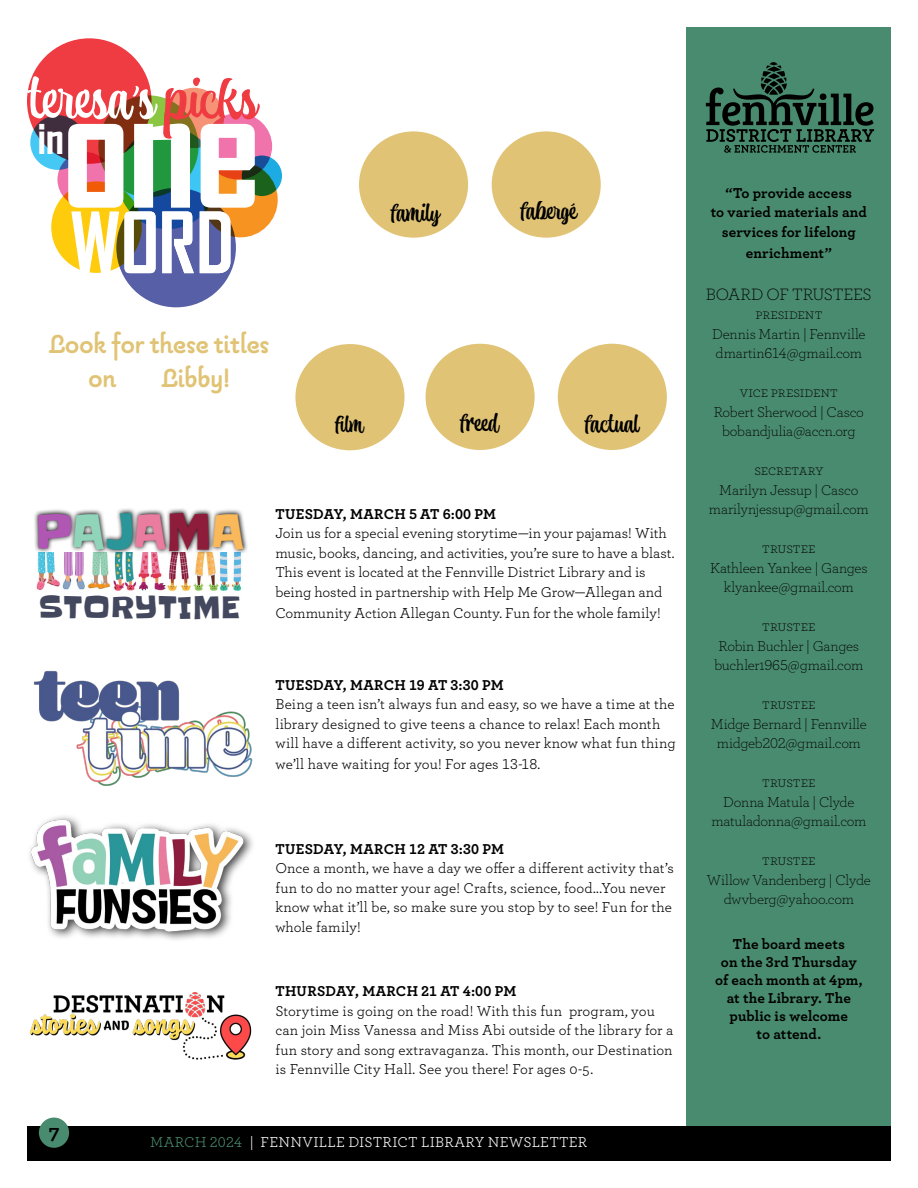
<style>
.page{position:relative;width:918px;height:1188px;background:#fff}
.page>*{position:absolute;margin:0;border:0;box-sizing:border-box;transform-origin:0 0}
.t1{font:700 169.8px "Agency FB";color:#fff}
.t2{font:54.9px "Atocha";color:#fff}
.t3{font:47.85px "Slackey";letter-spacing:-.06em;color:#af57b3}
.t4{font:700 44.85px "Agency FB";color:#fff}
.t5{font:700 30.75px/34.5px "Pauline";color:#e0c374}
.t6{font:29.55px "Slackey";color:#43485e}
.t7{font:24px "Atocha";color:#000}
.t8{font:22.5px "Atocha";color:#000}
.t9{font:700 21px "Archer Pro";color:#000}
.t10{font:300 17.25px "Archer Pro";letter-spacing:-.02em;color:#000}
.t11{font:15px/19.5px "Archer Pro";color:#000}
.t12{font:300 15px/19.5px "Archer Pro";letter-spacing:-.01em;color:#000;text-align:center}
.t13{font:700 15px/18px "Archer Pro";letter-spacing:.005em;color:#000;text-align:center}
.t14{font:15px "Archer Pro";letter-spacing:.015em;color:#fff}
.s1{color:#ef3b42}
.s2{color:#90d5ba}
.s3{color:#2a9699}
.s4{color:#ea7c9f}
.s5{color:#8e1c3b}
.s6{color:#f9b859}
.s7{color:#498b6f}
</style>
<div class="page">
<div style="left:687px;top:27px;width:204px;height:1134px;background:#498b6f"></div>
<div style="left:27px;top:1126px;width:864px;height:35px;background:#000"></div>
<div style="left:39px;top:1118px;width:30px;height:30px;background:#498b6f;border-radius:50%"></div>
<div style="left:27px;top:38px;width:125px;height:126px;background:#ef3b42;border-radius:50%"></div>
<svg style="left:30px;top:115px;width:55px;height:55px;background:#445b74"></svg>
<div style="left:51px;top:181px;width:91px;height:92px;background:#ffcb0d;border-radius:50%"></div>
<div style="left:116px;top:188px;width:120px;height:119px;background:#575fa7;border-radius:50%"></div>
<div style="left:204px;top:113px;width:68px;height:67px;background:#f073ab;border-radius:50%"></div>
<svg style="left:242px;top:156px;width:40px;height:40px"></svg>
<svg style="left:164px;top:88px;width:60px;height:60px;background:#f38670"></svg>
<svg style="left:203px;top:162px;width:75px;height:75px;background:#bf7b20"></svg>
<svg style="left:57px;top:152px;width:55px;height:55px;background:#df5e5d"></svg>
<svg style="left:118px;top:127px;width:100px;height:102px;background:#2a759b"></svg>
<svg style="left:98px;top:95px;width:101px;height:102px;background:#4f752e"></svg>
<svg style="left:71px;top:211px;width:159px;height:62px"></svg>
<svg style="left:706px;top:62px;width:168px;height:91px"></svg>
<div style="left:359px;top:131px;width:109px;height:107px;background:#e0c374;border-radius:50%"></div>
<div style="left:558px;top:344px;width:109px;height:106px;background:#e0c374;border-radius:50%"></div>
<div style="left:426px;top:344px;width:109px;height:106px;background:#e0c374;border-radius:50%"></div>
<div style="left:492px;top:131px;width:109px;height:107px;background:#e0c374;border-radius:50%"></div>
<div style="left:295px;top:344px;width:110px;height:106px;background:#e0c374;border-radius:50%"></div>
<img style="left:29px;top:992px;width:223px;height:68px">
<img style="left:29px;top:816px;width:224px;height:124px">
<img style="left:34px;top:671px;width:219px;height:115px">
<img style="left:36px;top:556px;width:206px;height:35px">
<svg style="left:34px;top:508px;width:213px;height:48px"></svg>
<h2 class="t2" style="left:29px;top:60px;width:229px">teresa’s <span class="s1">picks</span></h2>
<h1 class="t1" style="left:61px;top:38px;width:202px">one</h1>
<h3 class="t4" style="left:37px;top:109px;width:28px">in</h3>
<h3 class="t5" style="left:89px;top:328px;width:182px;text-indent:-39px">Look for these titles on</h3>
<h3 class="t5" style="left:162px;top:363px;width:70px">Libby!</h3>
<h3 class="t7" style="left:391px;top:196px;width:50px">family</h3>
<h3 class="t7" style="left:520px;top:194px;width:58px">fabergé</h3>
<h3 class="t8" style="left:335px;top:408px;width:29px">film</h3>
<h3 class="t7" style="left:460px;top:406px;width:40px">freed</h3>
<h3 class="t7" style="left:585px;top:407px;width:55px">factual</h3>
<h3 class="t3" style="left:34px;top:498px;width:213px">P<span class="s2">A</span><span class="s3">J</span><span class="s4">A</span><span class="s5">M</span><span class="s6">A</span></h3>
<h3 class="t6" style="left:39px;top:587px;width:203px">STORYTIME</h3>
<p class="t13" style="left:275px;top:504px;width:222px">TUESDAY, MARCH 5 AT 6:00 PM</p>
<p class="t11" style="left:275px;top:523px;width:401px">Join us for a special evening storytime—in your pajamas! With music, books, dancing, and activities, you’re sure to have a blast.<br>This event is located at the Fennville District Library and is being hosted in partnership with Help Me Grow—Allegan and</p>
<p class="t11" style="left:275px;top:602px;width:387px">Community Action Allegan County. Fun for the whole family!</p>
<p class="t13" style="left:275px;top:675px;width:230px">TUESDAY, MARCH 19 AT 3:30 PM</p>
<p class="t11" style="left:275px;top:694px;width:402px">Being a teen isn’t always fun and easy, so we have a time at the library designed to give teens a chance to relax! Each month will have a different activity, so you never know what fun thing</p>
<p class="t11" style="left:275px;top:754px;width:266px">we’ll have waiting for you! For ages 13-18.</p>
<p class="t13" style="left:275px;top:839px;width:230px">TUESDAY, MARCH 12 AT 3:30 PM</p>
<p class="t11" style="left:275px;top:858px;width:400px">Once a month, we have a day we offer a different activity that’s fun to do no matter your age! Crafts, science, food...You never know what it’ll be, so make sure you stop by to see! Fun for the whole family!</p>
<p class="t13" style="left:275px;top:981px;width:243px">THURSDAY, MARCH 21 AT 4:00 PM</p>
<p class="t11" style="left:275px;top:1000px;width:399px">Storytime is going on the road! With this fun program, you can join Miss Vanessa and Miss Abi outside of the library for a fun story and song extravaganza. This month, our Destination is Fennville City Hall. See you there! For ages 0-5.</p>
<h3 class="t9" style="left:49px;top:1115px;width:13px">7</h3>
<p class="t14" style="left:150px;top:1132px;width:439px"><span class="s7">MARCH 2024</span> | FENNVILLE DISTRICT LIBRARY NEWSLETTER</p>
<p class="t13" style="left:711px;top:182px;width:158px;line-height:19.5px">“To provide access<br>to varied materials and services for lifelong</p>
<p class="t13" style="left:746px;top:243px;width:88px">enrichment”</p>
<p class="t10" style="left:706px;top:283px;width:167px">BOARD OF TRUSTEES</p>
<p class="t12" style="left:712px;top:304px;width:155px">President<br>Dennis Martin | Fennville dmartin614@gmail.com</p>
<p class="t12" style="left:714px;top:382px;width:152px">Vice President<br>Robert Sherwood | Casco bobandjulia@accn.org</p>
<p class="t12" style="left:709px;top:460px;width:161px">Secretary<br>Marilyn Jessup | Casco marilynjessup@gmail.com</p>
<p class="t12" style="left:710px;top:538px;width:159px">Trustee<br>Kathleen Yankee | Ganges klyankee@gmail.com</p>
<p class="t12" style="left:714px;top:616px;width:150px">Trustee<br>Robin Buchler | Ganges buchler1965@gmail.com</p>
<p class="t12" style="left:711px;top:694px;width:157px">Trustee<br>Midge Bernard | Fennville midgeb202@gmail.com</p>
<p class="t12" style="left:711px;top:772px;width:157px">Trustee<br>Donna Matula | Clyde matuladonna@gmail.com</p>
<p class="t12" style="left:707px;top:850px;width:165px">Trustee<br>Willow Vandenberg | Clyde dwvberg@yahoo.com</p>
<p class="t13" style="left:715px;top:934px;width:149px">The board meets<br>on the 3rd Thursday of each month at 4pm, at the Library. The public is welcome<br>to attend.</p>
</div>
